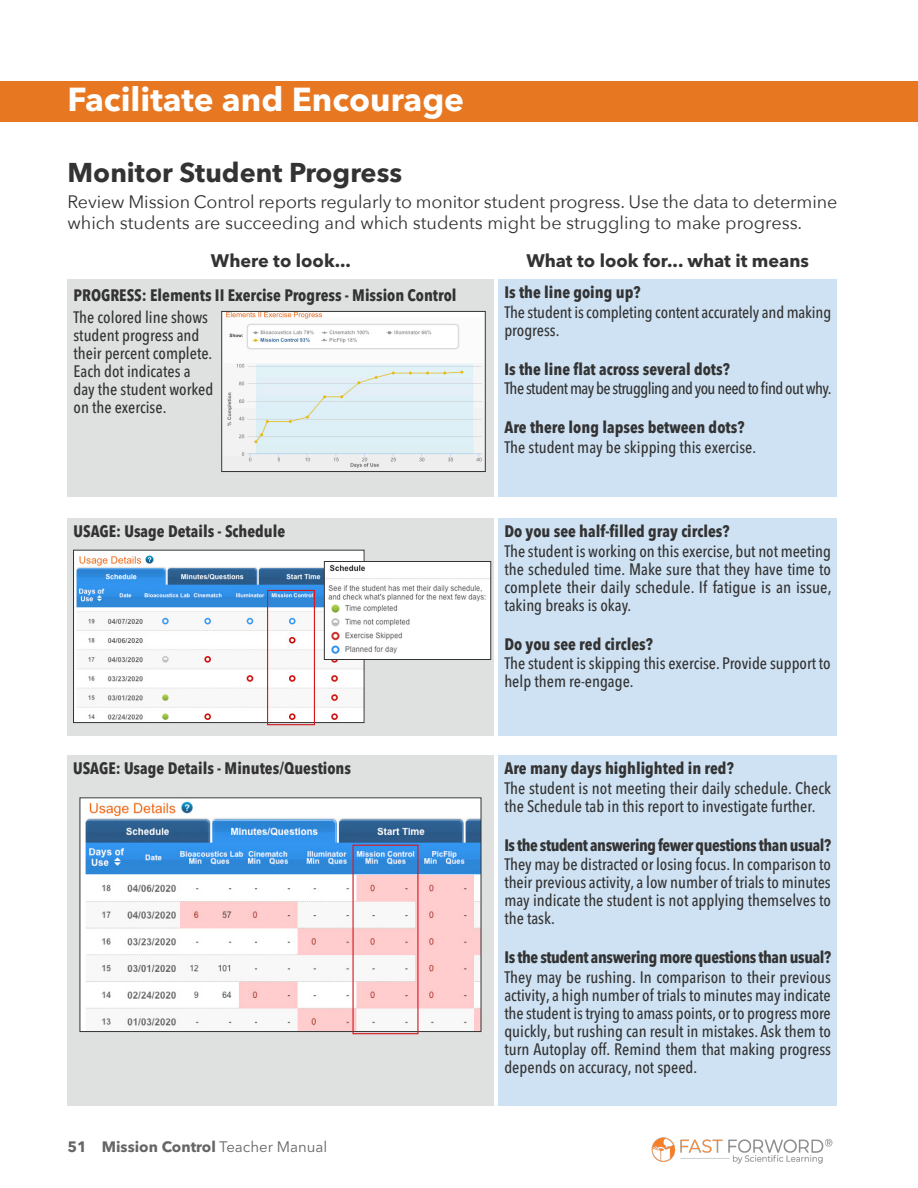
<style>
.page{position:relative;width:918px;height:1188px;background:#fff}
.page>*{position:absolute;margin:0;border:0;box-sizing:border-box;transform-origin:0 0}
.t1{font:700 33px "Avenir Next LT Pro";color:#fff}
.edited{font:700 27px "Avenir Next LT Pro";color:#333}
.edited-2{font:18px/21px "Avenir Next";letter-spacing:-.005em;color:#333}
.edited-3{font:700 18px "Avenir Next LT Pro";color:#333}
.edited-4{font:500 condensed 16.5px/18px "Avenir Next LT Pro";color:#333}
.edited-5{font:700 condensed 16.5px "Avenir Next LT Pro";color:#333}
.edited-6{font:700 condensed 16.5px "Avenir Next LT Pro";letter-spacing:-.025em;color:#333}
.edited-7{font:500 condensed 16.5px "Avenir Next LT Pro";letter-spacing:-.035em;color:#333}
.t2{font:700 15px "Avenir Next LT Pro";color:#666}
.s1{font-weight:400}
</style>
<div class="page">
<div style="left:68px;top:280px;width:426px;height:217px;background:#dfe0e0"></div>
<div style="left:68px;top:519px;width:426px;height:217px;background:#dfe0e0"></div>
<div style="left:68px;top:756px;width:426px;height:350px;background:#dfe0e0"></div>
<img style="left:223px;top:313px;width:261px;height:157px">
<div style="left:221px;top:311px;width:265px;height:161px;border:1px solid #333"></div>
<img style="left:75px;top:552px;width:288px;height:169px">
<div style="left:73px;top:550px;width:292px;height:173px;border:1px solid #333"></div>
<img style="left:326px;top:563px;width:163px;height:95px">
<div style="left:324px;top:561px;width:167px;height:99px;border:1px solid #333"></div>
<img style="left:81px;top:799px;width:398px;height:231px">
<div style="left:79px;top:797px;width:402px;height:235px;border:1px solid #333"></div>
<div style="left:267px;top:590px;width:48px;height:135px;border:1px solid #d7171f"></div>
<img style="left:651px;top:1137px;width:182px;height:27px">
<div style="left:0;top:81px;width:918px;height:41px;background:#e87722"></div>
<div style="left:498px;top:280px;width:339px;height:217px;background:#cfe2f3"></div>
<div style="left:498px;top:519px;width:339px;height:217px;background:#cfe2f3"></div>
<div style="left:498px;top:756px;width:339px;height:350px;background:#cfe2f3"></div>
<h1 class="t1" style="left:68px;top:80px;width:398px">Facilitate and Encourage</h1>
<p class="edited" style="left:68px;top:156px;width:336px">Monitor Student Progress</p>
<p class="edited-2" style="left:68px;top:190px;width:771px">Review Mission Control reports regularly to monitor student progress. Use the data to determine which students are succeeding and which students might be struggling to make progress.</p>
<p class="edited-3" style="left:211px;top:250px;width:141px">Where to look...</p>
<p class="edited-3" style="left:526px;top:250px;width:284px">What to look for... what it means</p>
<p class="edited-5" style="left:74px;top:285px;width:385px">PROGRESS: Elements II Exercise Progress - Mission Control</p>
<p class="edited-4" style="left:74px;top:309px;width:141px">The colored line shows student progress and their percent complete.<br>Each dot indicates a day the student worked on the exercise.</p>
<p class="edited-5" style="left:504px;top:282px;width:138px">Is the line going up?</p>
<p class="edited-4" style="left:504px;top:303px;width:328px">The student is completing content accurately and making progress.</p>
<p class="edited-5" style="left:504px;top:359px;width:227px">Is the line flat across several dots?</p>
<p class="edited-7" style="left:504px;top:378px;width:329px">The student may be struggling and you need to find out why.</p>
<p class="edited-5" style="left:504px;top:417px;width:242px">Are there long lapses between dots?</p>
<p class="edited-4" style="left:504px;top:438px;width:253px">The student may be skipping this exercise.</p>
<p class="edited-5" style="left:74px;top:522px;width:213px">USAGE: Usage Details - Schedule</p>
<p class="edited-5" style="left:73px;top:759px;width:280px">USAGE: Usage Details - Minutes/Questions</p>
<p class="t2" style="left:68px;top:1138px;width:261px">51 Mission Control <span class="s1">Teacher Manual</span></p>
<p class="edited-5" style="left:504px;top:521px;width:227px">Do you see half-filled gray circles?</p>
<p class="edited-4" style="left:504px;top:542px;width:329px;text-align:justify">The student is working on this exercise, but not meeting the scheduled time. Make sure that they have time to complete their daily schedule. If fatigue is an issue, taking breaks is okay.</p>
<p class="edited-5" style="left:504px;top:634px;width:150px">Do you see red circles?</p>
<p class="edited-4" style="left:504px;top:654px;width:328px">The student is skipping this exercise. Provide support to help them re-engage.</p>
<p class="edited-5" style="left:504px;top:758px;width:231px">Are many days highlighted in red?</p>
<p class="edited-4" style="left:504px;top:779px;width:328px">The student is not meeting their daily schedule. Check the Schedule tab in this report to investigate further.</p>
<p class="edited-6" style="left:504px;top:835px;width:328px">Is the student answering fewer questions than usual?</p>
<p class="edited-4" style="left:504px;top:855px;width:328px;text-align:justify">They may be distracted or losing focus. In comparison to their previous activity, a low number of trials to minutes may indicate the student is not applying themselves to the task.</p>
<p class="edited-6" style="left:504px;top:947px;width:328px">Is the student answering more questions than usual?</p>
<p class="edited-4" style="left:504px;top:968px;width:328px;text-align:justify">They may be rushing. In comparison to their previous activity, a high number of trials to minutes may indicate the student is trying to amass points, or to progress more quickly, but rushing can result in mistakes. Ask them to turn Autoplay off. Remind them that making progress depends on accuracy, not speed.</p>
</div>
